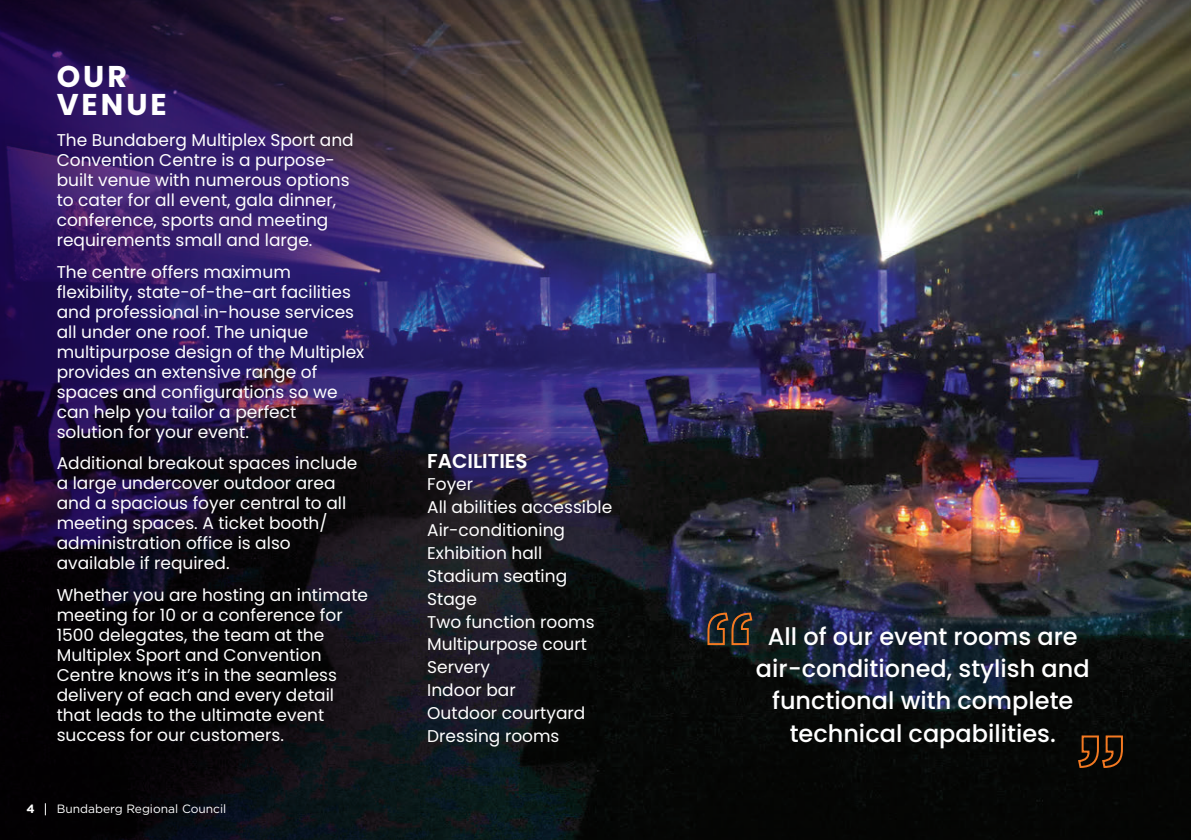
<style>
.page{position:relative;width:1191px;height:840px;background:#fff}
.page>*{position:absolute;margin:0;border:0;box-sizing:border-box;transform-origin:0 0}
.t1{font:700 30px/28px "Poppins";letter-spacing:.1em;color:#fff}
.t2{font:500 24px/32px "Poppins";color:#fff;text-align:center}
.t3{font:600 20px "Poppins";color:#fff}
.t4{font:17px/20px "Poppins";color:#fff}
.t5{font:12px "Gotham HTF";color:#fff}
.t6{font:700 12px "Gotham HTF";color:#fff}
</style>
<div class="page">
<img style="left:618px;top:0;width:573px;height:839px">
<img style="left:0;top:0;width:618px;height:839px">
<svg style="left:45px;top:802px;width:1px;height:12px"></svg>
<svg style="left:706px;top:611px;width:47px;height:34px;background:#453525"></svg>
<svg style="left:1076px;top:734px;width:48px;height:34px;background:#3f220c"></svg>
<div style="left:415px;top:441px;width:208px;height:317px;background:#231f20;opacity:.75"></div>
<h1 class="t1" style="left:57px;top:63px;width:112px">OUR<br>VENUE</h1>
<p class="t4" style="left:57px;top:130px;width:298px">The Bundaberg Multiplex Sport and Convention Centre is a purpose&shy;built venue with numerous options to cater for all event, gala dinner, conference, sports and meeting requirements small and large.</p>
<p class="t4" style="left:57px;top:262px;width:309px">The centre offers maximum flexibility, state-of-the-art facilities and professional in-house services all under one roof. The unique multipurpose design of the Multiplex provides an extensive range of spaces and configurations so we can help you tailor a perfect solution for your event.</p>
<p class="t4" style="left:57px;top:453px;width:302px">Additional breakout spaces include a large undercover outdoor area and a spacious foyer central to all meeting spaces. A ticket booth/ administration office is also available if required.</p>
<p class="t4" style="left:57px;top:584px;width:313px">Whether you are hosting an intimate meeting for 10 or a conference for<br>1500 delegates, the team at the<br>Multiplex Sport and Convention<br>Centre knows it’s in the seamless delivery of each and every detail that leads to the ultimate event success for our customers.</p>
<p class="t6" style="left:26px;top:801px;width:10px">4</p>
<p class="t5" style="left:57px;top:802px;width:171px">Bundaberg Regional Council</p>
<p class="t3" style="left:427px;top:448px;width:102px">FACILITIES</p>
<p class="t4" style="left:427px;top:473px;width:187px;line-height:22.8px">Foyer<br>All abilities accessible<br>Air-conditioning<br>Exhibition hall<br>Stadium seating<br>Stage<br>Two function rooms<br>Multipurpose court<br>Servery<br>Indoor bar<br>Outdoor courtyard<br>Dressing rooms</p>
<h2 class="t2" style="left:756px;top:620px;width:335px">All of our event rooms are air-conditioned, stylish and functional with complete technical capabilities.</h2>
</div>
